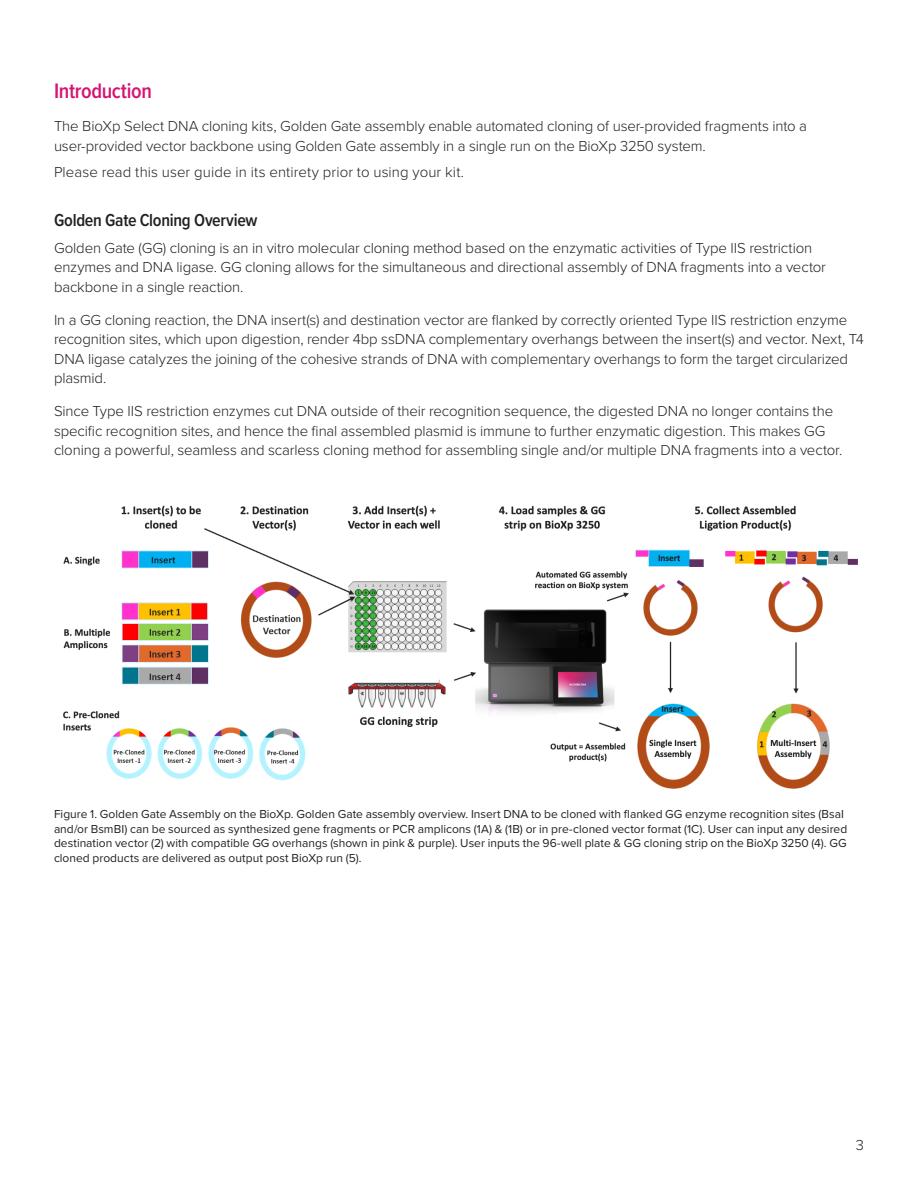
<style>
.page{position:relative;width:918px;height:1188px;background:#fff}
.page>*{position:absolute;margin:0;border:0;box-sizing:border-box;transform-origin:0 0}
.h1_span_all{font:600 21.75px "Proxima Nova Cond";letter-spacing:-.015em;color:#d41572}
.t1{font:600 18px "Proxima Nova Cond";letter-spacing:-.015em;color:#1f2020}
.body{font:300 15px/19.5px "Proxima Nova";letter-spacing:-.01em;color:#231f20}
.caption_left{font:12px/14.4px "Proxima Nova";color:#231f20}
</style>
<div class="page">
<img style="left:63px;top:505px;width:795px;height:284px">
<p class="h1_span_all" style="left:54px;top:75px;width:99px">Introduction</p>
<p class="body" style="left:54px;top:116px;width:755px">The BioXp Select DNA cloning kits, Golden Gate assembly enable automated cloning of user-provided fragments into a user-provided vector backbone using Golden Gate assembly in a single run on the BioXp 3250 system.</p>
<p class="body" style="left:54px;top:161px;width:412px">Please read this user guide in its entirety prior to using your kit.</p>
<p class="t1" style="left:54px;top:207px;width:205px">Golden Gate Cloning Overview</p>
<p class="body" style="left:54px;top:237px;width:774px">Golden Gate (GG) cloning is an in vitro molecular cloning method based on the enzymatic activities of Type IIS restriction enzymes and DNA ligase. GG cloning allows for the simultaneous and directional assembly of DNA fragments into a vector backbone in a single reaction.</p>
<p class="body" style="left:54px;top:309px;width:812px">In a GG cloning reaction, the DNA insert(s) and destination vector are flanked by correctly oriented Type IIS restriction enzyme recognition sites, which upon digestion, render 4bp ssDNA complementary overhangs between the insert(s) and vector. Next, T4<br>DNA ligase catalyzes the joining of the cohesive strands of DNA with complementary overhangs to form the target circularized plasmid.</p>
<p class="body" style="left:54px;top:401px;width:790px">Since Type IIS restriction enzymes cut DNA outside of their recognition sequence, the digested DNA no longer contains the specific recognition sites, and hence the final assembled plasmid is immune to further enzymatic digestion. This makes GG cloning a powerful, seamless and scarless cloning method for assembling single and/or multiple DNA fragments into a vector.</p>
<p class="caption_left" style="left:54px;top:807px;width:795px">Figure 1. Golden Gate Assembly on the BioXp. Golden Gate assembly overview. Insert DNA to be cloned with flanked GG enzyme recognition sites (BsaI and/or BsmBI) can be sourced as synthesized gene fragments or PCR amplicons (1A) &amp; (1B) or in pre-cloned vector format (1C). User can input any desired destination vector (2) with compatible GG overhangs (shown in pink &amp; purple). User inputs the 96-well plate &amp; GG cloning strip on the BioXp 3250 (4). GG cloned products are delivered as output post BioXp run (5).</p>
<p class="body" style="left:856px;top:1134px;width:10px">3</p>
</div>
